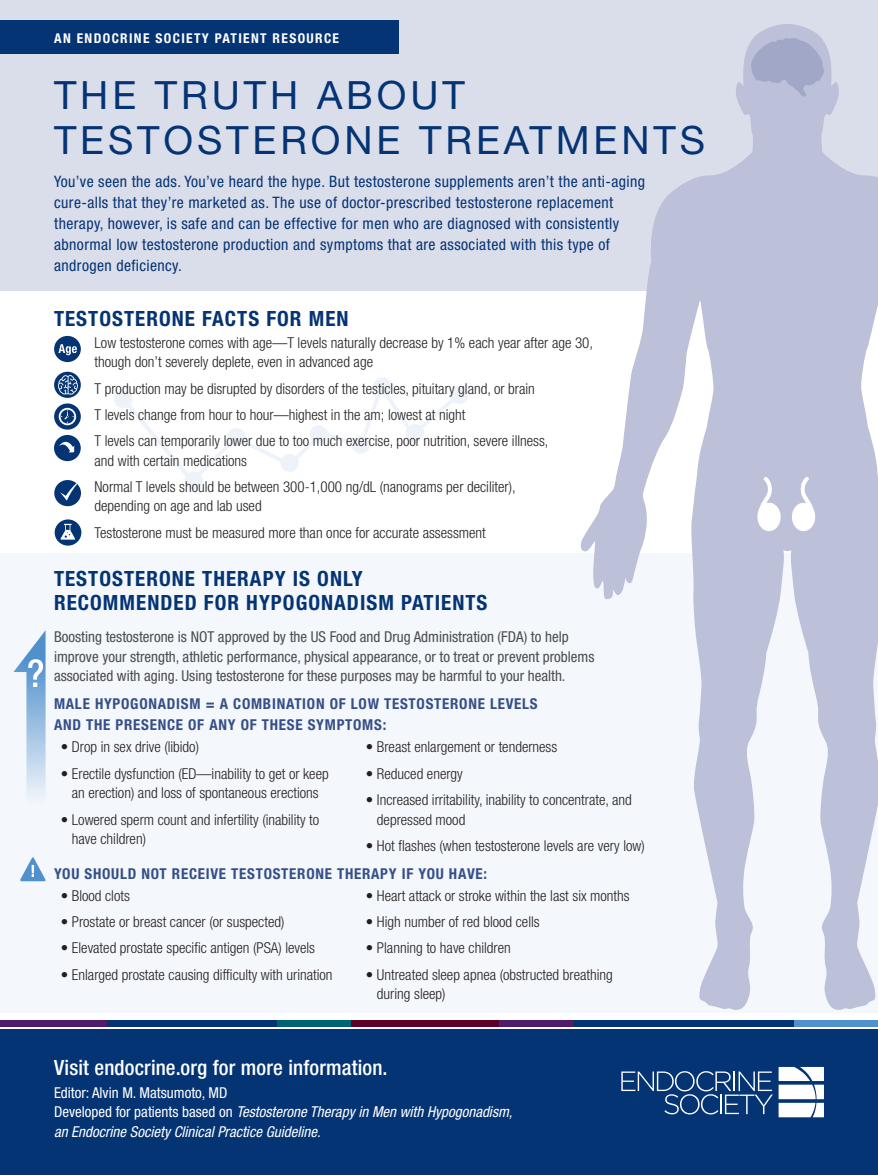
<style>
.page{position:relative;width:878px;height:1175px;background:#fff}
.page>*{position:absolute;margin:0;border:0;box-sizing:border-box;transform-origin:0 0}
.Main_Header{font:39px/45px "Helvetica Neue LT Std";letter-spacing:.1em;color:#053474}
.Subheader{font:700 condensed 21px/24px "Helvetica Neue LT Std";letter-spacing:.05em;color:#053474}
.Footer_Title{font:500 condensed 21px "Helvetica Neue LT Std";letter-spacing:.005em;color:#fff}
.t1{font:condensed 15.75px/21px "Helvetica Neue LT Std";letter-spacing:.025em;color:#053474}
.text{font:300 condensed 15px/19.5px "Helvetica Neue LT Std";color:#231f20}
.text-2{font:condensed 15px/19.5px "Helvetica Neue LT Std";color:#4b4c4d}
.Secondary_Subheader{font:700 condensed 15px/21px "Helvetica Neue LT Std";letter-spacing:.05em;color:#354f87}
.Footer_editor_text{font:italic condensed 15px/19.5px "Helvetica Neue LT Std";color:#fff}
.Footer_editor_text-2{font:condensed 15px "Helvetica Neue LT Std";color:#fff}
.An_Endocrine_Society{font:700 condensed 13.5px "Helvetica Neue LT Std";letter-spacing:.1em;color:#fff}
.s1{font-style:normal}
</style>
<div class="page">
<div style="left:0;top:554px;width:878px;height:458px;background:#f4f7fc"></div>
<div style="left:0;top:0;width:878px;height:290px;background:#daddea"></div>
<div style="left:0;top:1029px;width:878px;height:145px;background:#053474"></div>
<div style="left:0;top:1019px;width:107px;height:7px;background:#511b6c"></div>
<div style="left:351px;top:1019px;width:148px;height:7px;background:#5d0023"></div>
<div style="left:107px;top:1019px;width:170px;height:7px;background:#053474"></div>
<div style="left:277px;top:1019px;width:74px;height:7px;background:#006372"></div>
<div style="left:499px;top:1019px;width:74px;height:7px;background:#511b6c"></div>
<div style="left:573px;top:1019px;width:221px;height:7px;background:#053474"></div>
<div style="left:794px;top:1019px;width:84px;height:7px;background:#5090cc"></div>
<div style="left:0;top:20px;width:398px;height:34px;background:#053474"></div>
<svg style="left:621px;top:1071px;width:151px;height:43px"></svg>
<svg style="left:778px;top:1066px;width:46px;height:51px;background:#cad4e1"></svg>
<svg style="left:114px;top:377px;width:354px;height:112px"></svg>
<svg style="left:54px;top:336px;width:27px;height:26px"></svg>
<svg style="left:54px;top:372px;width:27px;height:57px"></svg>
<svg style="left:54px;top:435px;width:27px;height:26px"></svg>
<div style="left:54px;top:480px;width:27px;height:26px;background:#053474;border-radius:50%"></div>
<svg style="left:60px;top:480px;width:21px;height:20px"></svg>
<svg style="left:55px;top:519px;width:26px;height:26px"></svg>
<svg style="left:578px;top:24px;width:300px;height:986px"></svg>
<svg style="left:749px;top:38px;width:75px;height:59px;background:#aab0cd"></svg>
<svg style="left:791px;top:475px;width:24px;height:56px"></svg>
<svg style="left:757px;top:475px;width:23px;height:56px"></svg>
<svg style="left:13px;top:630px;width:33px;height:165px"></svg>
<svg style="left:20px;top:857px;width:26px;height:24px"></svg>
<p class="An_Endocrine_Society" style="left:54px;top:30px;width:286px">AN ENDOCRINE SOCIETY PATIENT RESOURCE</p>
<p class="Main_Header" style="left:54px;top:72px;width:652px">THE TRUTH ABOUT<br>TESTOSTERONE TREATMENTS</p>
<p class="t1" style="left:54px;top:171px;width:592px">You’ve seen the ads. You’ve heard the hype. But testosterone supplements aren’t the anti-aging cure-alls that they’re marketed as. The use of doctor-prescribed testosterone replacement therapy, however, is safe and can be effective for men who are diagnosed with consistently abnormal low testosterone production and symptoms that are associated with this type of androgen deficiency.</p>
<p class="Subheader" style="left:54px;top:306px;width:296px">TESTOSTERONE FACTS FOR MEN</p>
<p class="text" style="left:94px;top:333px;width:500px">Low testosterone comes with age—T levels naturally decrease by 1% each year after age 30, though don’t severely deplete, even in advanced age</p>
<p class="text" style="left:94px;top:378px;width:442px">T production may be disrupted by disorders of the testicles, pituitary gland, or brain</p>
<p class="text" style="left:94px;top:405px;width:372px">T levels change from hour to hour—highest in the am; lowest at night</p>
<p class="text" style="left:94px;top:431px;width:455px">T levels can temporarily lower due to too much exercise, poor nutrition, severe illness, and with certain medications</p>
<p class="text" style="left:94px;top:477px;width:422px">Normal T levels should be between 300-1,000 ng/dL (nanograms per deciliter), depending on age and lab used</p>
<p class="text" style="left:94px;top:522px;width:393px">Testosterone must be measured more than once for accurate assessment</p>
<p class="Subheader" style="left:54px;top:566px;width:435px">TESTOSTERONE THERAPY IS ONLY<br>RECOMMENDED FOR HYPOGONADISM PATIENTS</p>
<p class="text-2" style="left:54px;top:627px;width:542px">Boosting testosterone is NOT approved by the US Food and Drug Administration (FDA) to help improve your strength, athletic performance, physical appearance, or to treat or prevent problems associated with aging. Using testosterone for these purposes may be harmful to your health.</p>
<p class="Secondary_Subheader" style="left:54px;top:693px;width:485px">MALE HYPOGONADISM = A COMBINATION OF LOW TESTOSTERONE LEVELS<br>AND THE PRESENCE OF ANY OF THESE SYMPTOMS:</p>
<p class="text" style="left:61px;top:737px;width:140px">• Drop in sex drive (libido)</p>
<p class="text" style="left:61px;top:763px;width:269px;text-align:center">• Erectile dysfunction (ED—inability to get or keep an erection) and loss of spontaneous erections</p>
<p class="text" style="left:72px;top:809px;width:249px;text-indent:-11px">• Lowered sperm count and infertility (inability to have children)</p>
<p class="text" style="left:366px;top:737px;width:193px">• Breast enlargement or tenderness</p>
<p class="text" style="left:366px;top:763px;width:98px">• Reduced energy</p>
<p class="text" style="left:377px;top:789px;width:256px;text-indent:-11px">• Increased irritability, inability to concentrate, and depressed mood</p>
<p class="text" style="left:366px;top:835px;width:280px">• Hot flashes (when testosterone levels are very low)</p>
<p class="Secondary_Subheader" style="left:54px;top:862px;width:434px">YOU SHOULD NOT RECEIVE TESTOSTERONE THERAPY IF YOU HAVE:</p>
<p class="text" style="left:61px;top:885px;width:71px">• Blood clots</p>
<p class="text" style="left:61px;top:911px;width:225px">• Prostate or breast cancer (or suspected)</p>
<p class="text" style="left:61px;top:938px;width:256px">• Elevated prostate specific antigen (PSA) levels</p>
<p class="text" style="left:61px;top:964px;width:273px">• Enlarged prostate causing difficulty with urination</p>
<p class="text" style="left:366px;top:885px;width:265px">• Heart attack or stroke within the last six months</p>
<p class="text" style="left:366px;top:911px;width:175px">• High number of red blood cells</p>
<p class="text" style="left:366px;top:938px;width:146px">• Planning to have children</p>
<p class="text" style="left:377px;top:964px;width:237px;text-indent:-11px">• Untreated sleep apnea (obstructed breathing during sleep)</p>
<p class="Footer_Title" style="left:54px;top:1055px;width:335px">Visit endocrine.org for more information.</p>
<p class="Footer_editor_text-2" style="left:54px;top:1083px;width:175px">Editor: Alvin M. Matsumoto, MD</p>
<p class="Footer_editor_text" style="left:54px;top:1102px;width:460px"><span class="s1">Developed for patients based on</span> Testosterone Therapy in Men with Hypogonadism, an Endocrine Society Clinical Practice Guideline.</p>
</div>
